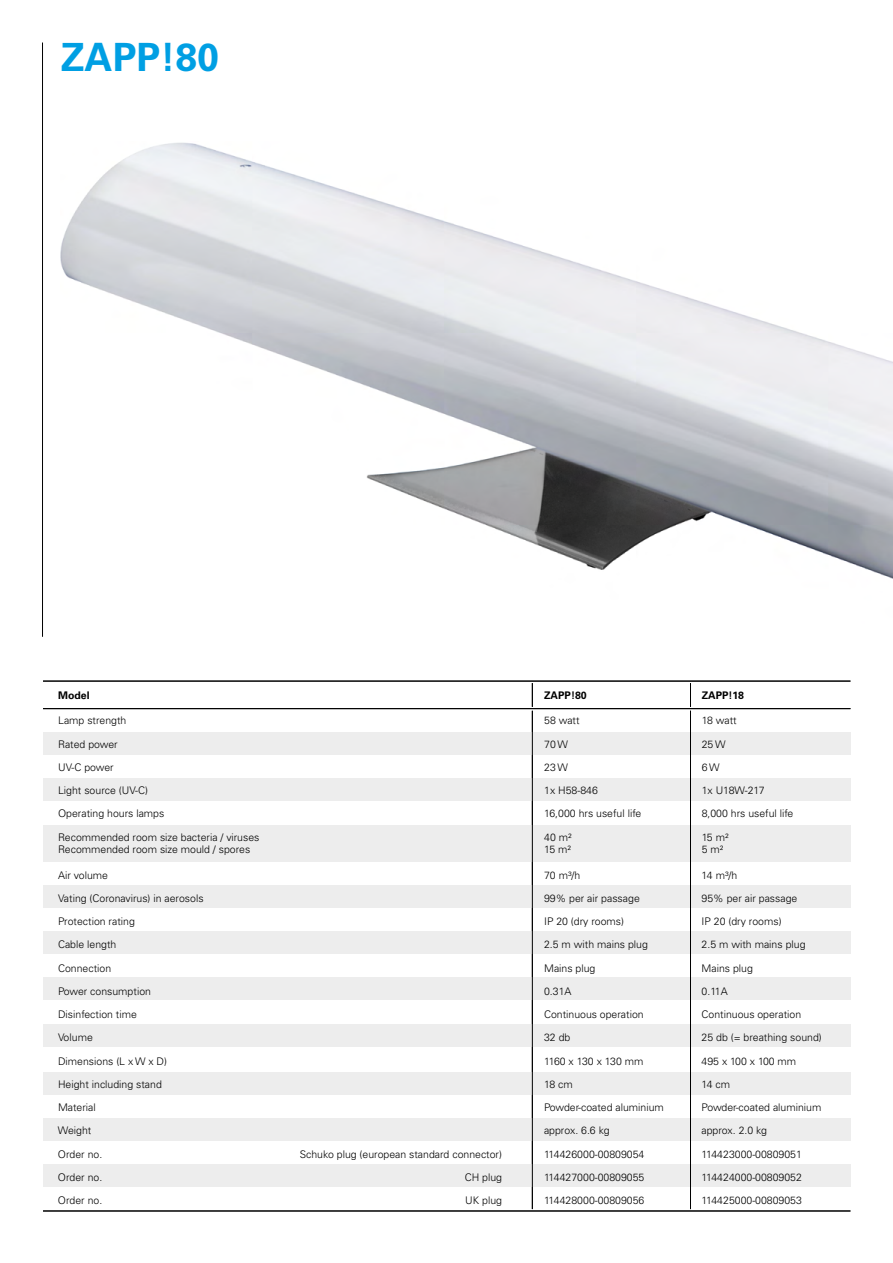
<style>
.page{position:relative;width:893px;height:1263px;background:#fff}
.page>*{position:absolute;margin:0;border:0;box-sizing:border-box;transform-origin:0 0}
.t1{font:700 39px "Univers LT Pro 65";color:#009fe3}
.t2{font:300 10.5px "Univers LT Pro 45";color:#000}
.t3{font:700 10.5px "Univers LT Pro 65";color:#000}
.t4{font:300 10.5px "Univers LT Pro 45";letter-spacing:-.025em;color:#000}
</style>
<div class="page">
<img style="left:60px;top:142px;width:833px;height:437px">
<div style="left:43px;top:778px;width:807px;height:23px;background:#ededed"></div>
<div style="left:43px;top:825px;width:807px;height:37px;background:#ededed"></div>
<div style="left:43px;top:885px;width:807px;height:23px;background:#ededed"></div>
<div style="left:43px;top:931px;width:807px;height:23px;background:#ededed"></div>
<div style="left:43px;top:977px;width:807px;height:23px;background:#ededed"></div>
<div style="left:43px;top:1024px;width:807px;height:23px;background:#ededed"></div>
<div style="left:43px;top:1072px;width:807px;height:22px;background:#ededed"></div>
<div style="left:43px;top:1118px;width:807px;height:22px;background:#ededed"></div>
<div style="left:43px;top:1164px;width:807px;height:23px;background:#ededed"></div>
<div style="left:43px;top:732px;width:807px;height:23px;background:#ededed"></div>
<svg style="left:532px;top:683px;width:1px;height:24px"></svg>
<svg style="left:690px;top:683px;width:1px;height:24px"></svg>
<hr style="left:532px;top:711px;width:1px;height:498px;background:#000">
<hr style="left:690px;top:711px;width:1px;height:498px;background:#000">
<hr style="left:43px;top:681px;width:807px;height:1px;background:#000">
<hr style="left:43px;top:708px;width:807px;height:1px;background:#000">
<hr style="left:43px;top:1211px;width:807px;height:1px;background:#000">
<hr style="left:42px;top:43px;width:1px;height:594px;background:#000">
<h1 class="t1" style="left:61px;top:34px;width:160px">ZAPP!80</h1>
<p class="t3" style="left:58px;top:689px;width:33px">Model</p>
<p class="t3" style="left:544px;top:689px;width:44px">ZAPP!80</p>
<p class="t3" style="left:702px;top:689px;width:44px">ZAPP!18</p>
<p class="t2" style="left:58px;top:714px;width:70px">Lamp strength</p>
<p class="t2" style="left:544px;top:714px;width:37px">58 watt</p>
<p class="t2" style="left:702px;top:714px;width:37px">18 watt</p>
<p class="t2" style="left:58px;top:737px;width:61px">Rated power</p>
<p class="t2" style="left:544px;top:737px;width:25px">70 W</p>
<p class="t2" style="left:702px;top:737px;width:25px">25 W</p>
<p class="t2" style="left:58px;top:761px;width:57px">UV-C power</p>
<p class="t2" style="left:544px;top:761px;width:25px">23 W</p>
<p class="t2" style="left:702px;top:761px;width:20px">6 W</p>
<p class="t2" style="left:58px;top:784px;width:91px">Light source (UV-C)</p>
<p class="t2" style="left:544px;top:784px;width:55px">1x H58-846</p>
<p class="t2" style="left:702px;top:784px;width:64px">1x U18W-217</p>
<p class="t2" style="left:58px;top:807px;width:108px">Operating hours lamps</p>
<p class="t2" style="left:544px;top:807px;width:99px">16,000 hrs useful life</p>
<p class="t2" style="left:702px;top:807px;width:93px">8,000 hrs useful life</p>
<p class="t2" style="left:58px;top:830px;width:203px">Recommended room size bacteria / viruses</p>
<p class="t2" style="left:544px;top:830px;width:29px">40 m²</p>
<p class="t2" style="left:702px;top:830px;width:28px">15 m²</p>
<p class="t2" style="left:58px;top:843px;width:194px">Recommended room size mould / spores</p>
<p class="t2" style="left:544px;top:843px;width:28px">15 m²</p>
<p class="t2" style="left:702px;top:843px;width:23px">5 m²</p>
<p class="t2" style="left:58px;top:868px;width:51px">Air volume</p>
<p class="t2" style="left:544px;top:868px;width:38px">70 m³/h</p>
<p class="t2" style="left:702px;top:868px;width:37px">14 m³/h</p>
<p class="t2" style="left:58px;top:892px;width:147px">Vating (Coronavirus) in aerosols</p>
<p class="t2" style="left:544px;top:892px;width:97px">99% per air passage</p>
<p class="t2" style="left:702px;top:892px;width:97px">95% per air passage</p>
<p class="t2" style="left:58px;top:915px;width:78px">Protection rating</p>
<p class="t2" style="left:544px;top:915px;width:81px">IP 20 (dry rooms)</p>
<p class="t2" style="left:702px;top:915px;width:81px">IP 20 (dry rooms)</p>
<p class="t2" style="left:58px;top:938px;width:60px">Cable length</p>
<p class="t2" style="left:544px;top:938px;width:105px">2.5 m with mains plug</p>
<p class="t2" style="left:702px;top:938px;width:105px">2.5 m with mains plug</p>
<p class="t2" style="left:58px;top:961px;width:55px">Connection</p>
<p class="t2" style="left:544px;top:961px;width:53px">Mains plug</p>
<p class="t2" style="left:702px;top:961px;width:53px">Mains plug</p>
<p class="t2" style="left:58px;top:985px;width:94px">Power consumption</p>
<p class="t2" style="left:544px;top:985px;width:29px">0.31A</p>
<p class="t2" style="left:702px;top:985px;width:28px">0.11A</p>
<p class="t2" style="left:58px;top:1008px;width:80px">Disinfection time</p>
<p class="t2" style="left:544px;top:1008px;width:101px">Continuous operation</p>
<p class="t2" style="left:702px;top:1008px;width:101px">Continuous operation</p>
<p class="t2" style="left:58px;top:1031px;width:36px">Volume</p>
<p class="t2" style="left:544px;top:1031px;width:28px">32 db</p>
<p class="t2" style="left:702px;top:1031px;width:122px">25 db (= breathing sound)</p>
<p class="t2" style="left:58px;top:1054px;width:111px">Dimensions (L x W x D)</p>
<p class="t4" style="left:544px;top:1054px;width:101px">1160 x 130 x 130 mm</p>
<p class="t2" style="left:702px;top:1054px;width:96px">495 x 100 x 100 mm</p>
<p class="t2" style="left:58px;top:1078px;width:105px">Height including stand</p>
<p class="t2" style="left:544px;top:1078px;width:30px">18 cm</p>
<p class="t2" style="left:701px;top:1078px;width:30px">14 cm</p>
<p class="t2" style="left:58px;top:1101px;width:39px">Material</p>
<p class="t2" style="left:544px;top:1101px;width:121px">Powder-coated aluminium</p>
<p class="t2" style="left:701px;top:1101px;width:121px">Powder-coated aluminium</p>
<p class="t2" style="left:58px;top:1124px;width:35px">Weight</p>
<p class="t2" style="left:544px;top:1124px;width:67px">approx. 6.6 kg</p>
<p class="t2" style="left:701px;top:1124px;width:67px">approx. 2.0 kg</p>
<p class="t2" style="left:58px;top:1147px;width:46px">Order no.</p>
<p class="t2" style="left:300px;top:1147px;width:204px">Schuko plug (european standard connector)</p>
<p class="t2" style="left:544px;top:1147px;width:102px">114426000-00809054</p>
<p class="t2" style="left:701px;top:1147px;width:102px">114423000-00809051</p>
<p class="t2" style="left:58px;top:1171px;width:46px">Order no.</p>
<p class="t2" style="left:465px;top:1171px;width:39px">CH plug</p>
<p class="t2" style="left:544px;top:1171px;width:102px">114427000-00809055</p>
<p class="t2" style="left:701px;top:1171px;width:102px">114424000-00809052</p>
<p class="t2" style="left:58px;top:1194px;width:46px">Order no.</p>
<p class="t2" style="left:465px;top:1194px;width:38px">UK plug</p>
<p class="t2" style="left:544px;top:1194px;width:102px">114428000-00809056</p>
<p class="t2" style="left:701px;top:1194px;width:102px">114425000-00809053</p>
</div>
